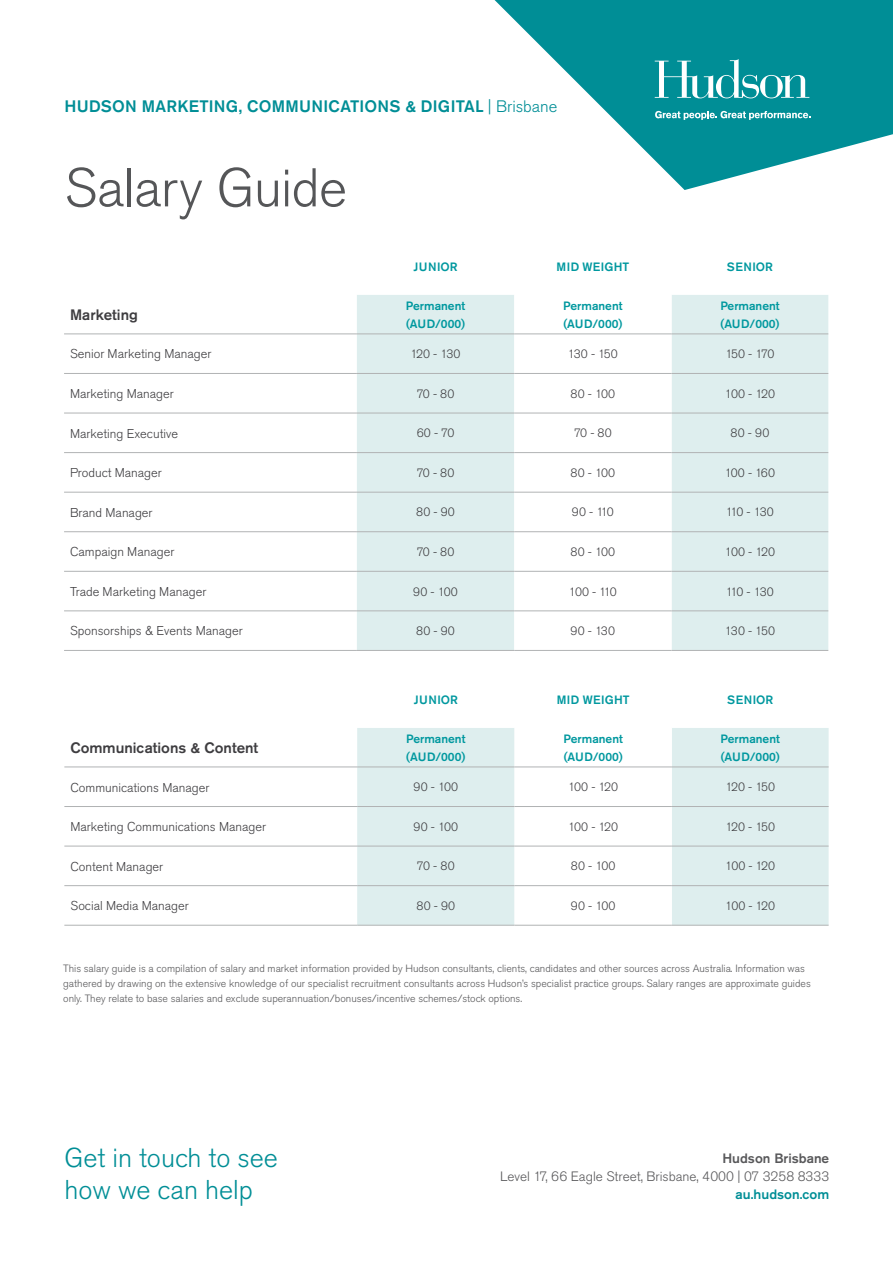
<style>
.page{position:relative;width:893px;height:1263px;background:#fff}
.page>*{position:absolute;margin:0;border:0;box-sizing:border-box;transform-origin:0 0}
.t1{font:300 54px "Akzidenz Grotesk Pro";letter-spacing:-.015em;color:#555658}
.t2{font:300 27px/32.4px "Akzidenz Grotesk Pro";color:#008e96}
.t3{font:500 16.5px "Akzidenz Grotesk Pro";letter-spacing:.015em;color:#008e96}
.t4{font:500 15px "Akzidenz Grotesk Pro";color:#3e3d40}
.t5{font:300 13.5px "Akzidenz Grotesk Pro";color:#58585a}
.t6{font:500 13.5px "Akzidenz Grotesk Pro";color:#58585a}
.t7{font:500 13.5px "Akzidenz Grotesk Pro";color:#008e96}
.t8{font:300 12.75px "Akzidenz Grotesk Pro";color:#3e3d40}
.t9{font:300 12px "Akzidenz Grotesk Pro";color:#3e3d40}
.t10{font:500 12px/18px "Akzidenz Grotesk Pro";color:#00989f}
.t11{font:500 12px "Akzidenz Grotesk Pro";letter-spacing:.04em;color:#00989f}
.t12{font:300 10.5px/15px "Akzidenz Grotesk Pro";color:#58585a}
.s1{font-weight:300}
</style>
<div class="page">
<svg style="left:495px;top:0;width:398px;height:190px;fill:#008e96"></svg>
<svg style="left:655px;top:111px;width:155px;height:9px"></svg>
<svg style="left:655px;top:59px;width:154px;height:39px"></svg>
<div style="left:357px;top:295px;width:471px;height:355px;background:#deeeee"></div>
<svg style="left:514px;top:295px;width:158px;height:355px"></svg>
<hr style="left:357px;top:334px;width:157px;height:1px;background:#b1b3b4">
<hr style="left:514px;top:334px;width:158px;height:1px;background:#b1b3b4">
<hr style="left:672px;top:334px;width:156px;height:1px;background:#b1b3b4">
<hr style="left:64px;top:373px;width:293px;height:1px;background:#b1b3b4">
<hr style="left:357px;top:373px;width:157px;height:1px;background:#b1b3b4">
<hr style="left:514px;top:373px;width:158px;height:1px;background:#b1b3b4">
<hr style="left:672px;top:373px;width:156px;height:1px;background:#b1b3b4">
<hr style="left:64px;top:413px;width:293px;height:1px;background:#b1b3b4">
<hr style="left:357px;top:413px;width:157px;height:1px;background:#b1b3b4">
<hr style="left:514px;top:413px;width:158px;height:1px;background:#b1b3b4">
<hr style="left:672px;top:413px;width:156px;height:1px;background:#b1b3b4">
<hr style="left:64px;top:452px;width:293px;height:1px;background:#b1b3b4">
<hr style="left:357px;top:452px;width:157px;height:1px;background:#b1b3b4">
<hr style="left:514px;top:452px;width:158px;height:1px;background:#b1b3b4">
<hr style="left:672px;top:452px;width:156px;height:1px;background:#b1b3b4">
<hr style="left:64px;top:492px;width:293px;height:1px;background:#b1b3b4">
<hr style="left:357px;top:492px;width:157px;height:1px;background:#b1b3b4">
<hr style="left:514px;top:492px;width:158px;height:1px;background:#b1b3b4">
<hr style="left:672px;top:492px;width:156px;height:1px;background:#b1b3b4">
<hr style="left:64px;top:531px;width:293px;height:1px;background:#b1b3b4">
<hr style="left:357px;top:531px;width:157px;height:1px;background:#b1b3b4">
<hr style="left:514px;top:531px;width:158px;height:1px;background:#b1b3b4">
<hr style="left:672px;top:531px;width:156px;height:1px;background:#b1b3b4">
<hr style="left:64px;top:571px;width:293px;height:1px;background:#b1b3b4">
<hr style="left:357px;top:571px;width:157px;height:1px;background:#b1b3b4">
<hr style="left:514px;top:571px;width:158px;height:1px;background:#b1b3b4">
<hr style="left:672px;top:571px;width:156px;height:1px;background:#b1b3b4">
<hr style="left:64px;top:611px;width:293px;height:1px;background:#b1b3b4">
<hr style="left:357px;top:611px;width:157px;height:1px;background:#b1b3b4">
<hr style="left:514px;top:611px;width:158px;height:1px;background:#b1b3b4">
<hr style="left:672px;top:611px;width:156px;height:1px;background:#b1b3b4">
<hr style="left:64px;top:650px;width:293px;height:1px;background:#b1b3b4">
<hr style="left:357px;top:650px;width:157px;height:1px;background:#b1b3b4">
<hr style="left:514px;top:650px;width:158px;height:1px;background:#b1b3b4">
<hr style="left:672px;top:650px;width:156px;height:1px;background:#b1b3b4">
<hr style="left:64px;top:334px;width:293px;height:1px;background:#b1b3b4">
<div style="left:357px;top:728px;width:472px;height:197px;background:#deeeee"></div>
<svg style="left:514px;top:728px;width:158px;height:197px"></svg>
<hr style="left:357px;top:767px;width:157px;height:1px;background:#b1b3b4">
<hr style="left:514px;top:767px;width:158px;height:1px;background:#b1b3b4">
<hr style="left:672px;top:767px;width:157px;height:1px;background:#b1b3b4">
<hr style="left:64px;top:806px;width:293px;height:1px;background:#b1b3b4">
<hr style="left:357px;top:806px;width:157px;height:1px;background:#b1b3b4">
<hr style="left:514px;top:806px;width:158px;height:1px;background:#b1b3b4">
<hr style="left:672px;top:806px;width:157px;height:1px;background:#b1b3b4">
<hr style="left:64px;top:846px;width:293px;height:1px;background:#b1b3b4">
<hr style="left:357px;top:846px;width:157px;height:1px;background:#b1b3b4">
<hr style="left:514px;top:846px;width:158px;height:1px;background:#b1b3b4">
<hr style="left:672px;top:846px;width:157px;height:1px;background:#b1b3b4">
<hr style="left:64px;top:885px;width:293px;height:1px;background:#b1b3b4">
<hr style="left:357px;top:885px;width:157px;height:1px;background:#b1b3b4">
<hr style="left:514px;top:885px;width:158px;height:1px;background:#b1b3b4">
<hr style="left:672px;top:885px;width:157px;height:1px;background:#b1b3b4">
<hr style="left:64px;top:925px;width:293px;height:1px;background:#b1b3b4">
<hr style="left:357px;top:925px;width:157px;height:1px;background:#b1b3b4">
<hr style="left:514px;top:925px;width:158px;height:1px;background:#b1b3b4">
<hr style="left:672px;top:925px;width:157px;height:1px;background:#b1b3b4">
<hr style="left:64px;top:767px;width:293px;height:1px;background:#b1b3b4">
<h3 class="t3" style="left:64px;top:96px;width:494px">HUDSON MARKETING, COMMUNICATIONS &amp; DIGITAL <span class="s1">| Brisbane</span></h3>
<h1 class="t1" style="left:64px;top:152px;width:284px">Salary Guide</h1>
<p class="t10" style="left:414px;top:257px;width:46px">JUNIOR</p>
<p class="t11" style="left:556px;top:259px;width:74px">MID WEIGHT</p>
<p class="t10" style="left:727px;top:257px;width:48px">SENIOR</p>
<h3 class="t4" style="left:70px;top:305px;width:69px">Marketing</h3>
<p class="t10" style="left:406px;top:296px;width:61px">Permanent (AUD/000)</p>
<p class="t10" style="left:563px;top:296px;width:61px">Permanent (AUD/000)</p>
<p class="t10" style="left:720px;top:296px;width:61px">Permanent (AUD/000)</p>
<p class="t8" style="left:70px;top:346px;width:143px">Senior Marketing Manager</p>
<p class="t9" style="left:411px;top:346px;width:52px">120 - 130</p>
<p class="t9" style="left:568px;top:346px;width:52px">130 - 150</p>
<p class="t9" style="left:725px;top:346px;width:50px">150 - 170</p>
<p class="t8" style="left:70px;top:385px;width:105px">Marketing Manager</p>
<p class="t9" style="left:417px;top:386px;width:39px">70 - 80</p>
<p class="t9" style="left:571px;top:386px;width:46px">80 - 100</p>
<p class="t9" style="left:725px;top:386px;width:52px">100 - 120</p>
<p class="t8" style="left:70px;top:425px;width:109px">Marketing Executive</p>
<p class="t9" style="left:417px;top:425px;width:39px">60 - 70</p>
<p class="t9" style="left:574px;top:425px;width:39px">70 - 80</p>
<p class="t9" style="left:730px;top:425px;width:40px">80 - 90</p>
<p class="t8" style="left:70px;top:464px;width:93px">Product Manager</p>
<p class="t9" style="left:417px;top:465px;width:39px">70 - 80</p>
<p class="t9" style="left:571px;top:465px;width:46px">80 - 100</p>
<p class="t9" style="left:725px;top:465px;width:52px">100 - 160</p>
<p class="t8" style="left:70px;top:504px;width:84px">Brand Manager</p>
<p class="t9" style="left:416px;top:504px;width:40px">80 - 90</p>
<p class="t9" style="left:572px;top:504px;width:44px">90 - 110</p>
<p class="t9" style="left:726px;top:504px;width:49px">110 - 130</p>
<p class="t8" style="left:70px;top:544px;width:106px">Campaign Manager</p>
<p class="t9" style="left:417px;top:544px;width:39px">70 - 80</p>
<p class="t9" style="left:571px;top:544px;width:46px">80 - 100</p>
<p class="t9" style="left:725px;top:544px;width:52px">100 - 120</p>
<p class="t8" style="left:70px;top:583px;width:138px">Trade Marketing Manager</p>
<p class="t9" style="left:413px;top:584px;width:46px">90 - 100</p>
<p class="t9" style="left:569px;top:584px;width:50px">100 - 110</p>
<p class="t9" style="left:726px;top:584px;width:49px">110 - 130</p>
<p class="t8" style="left:70px;top:623px;width:174px">Sponsorships &amp; Events Manager</p>
<p class="t9" style="left:416px;top:623px;width:40px">80 - 90</p>
<p class="t9" style="left:571px;top:623px;width:46px">90 - 130</p>
<p class="t9" style="left:725px;top:623px;width:52px">130 - 150</p>
<p class="t10" style="left:414px;top:690px;width:46px">JUNIOR</p>
<p class="t11" style="left:557px;top:692px;width:74px">MID WEIGHT</p>
<p class="t10" style="left:727px;top:690px;width:48px">SENIOR</p>
<h3 class="t4" style="left:70px;top:738px;width:189px">Communications &amp; Content</h3>
<p class="t10" style="left:406px;top:729px;width:61px">Permanent (AUD/000)</p>
<p class="t10" style="left:564px;top:729px;width:61px">Permanent (AUD/000)</p>
<p class="t10" style="left:721px;top:729px;width:61px">Permanent (AUD/000)</p>
<p class="t8" style="left:70px;top:779px;width:141px">Communications Manager</p>
<p class="t9" style="left:413px;top:779px;width:46px">90 - 100</p>
<p class="t9" style="left:568px;top:779px;width:52px">100 - 120</p>
<p class="t9" style="left:725px;top:779px;width:51px">120 - 150</p>
<p class="t8" style="left:70px;top:818px;width:197px">Marketing Communications Manager</p>
<p class="t9" style="left:413px;top:819px;width:46px">90 - 100</p>
<p class="t9" style="left:568px;top:819px;width:52px">100 - 120</p>
<p class="t9" style="left:725px;top:819px;width:51px">120 - 150</p>
<p class="t8" style="left:70px;top:858px;width:94px">Content Manager</p>
<p class="t9" style="left:417px;top:858px;width:39px">70 - 80</p>
<p class="t9" style="left:571px;top:858px;width:46px">80 - 100</p>
<p class="t9" style="left:725px;top:858px;width:52px">100 - 120</p>
<p class="t8" style="left:70px;top:897px;width:120px">Social Media Manager</p>
<p class="t9" style="left:416px;top:898px;width:40px">80 - 90</p>
<p class="t9" style="left:571px;top:898px;width:46px">90 - 100</p>
<p class="t9" style="left:725px;top:898px;width:52px">100 - 120</p>
<p class="t12" style="left:63px;top:960px;width:749px">This salary guide is a compilation of salary and market information provided by Hudson consultants, clients, candidates and other sources across Australia. Information was gathered by drawing on the extensive knowledge of our specialist recruitment consultants across Hudson’s specialist practice groups. Salary ranges are approximate guides only. They relate to base salaries and exclude superannuation/bonuses/incentive schemes/stock options.</p>
<h2 class="t2" style="left:64px;top:1141px;width:215px">Get in touch to see how we can help</h2>
<p class="t6" style="left:722px;top:1150px;width:108px">Hudson Brisbane</p>
<p class="t5" style="left:500px;top:1168px;width:331px">Level 17, 66 Eagle Street, Brisbane, 4000 | 07 3258 8333</p>
<p class="t7" style="left:736px;top:1186px;width:95px">au.hudson.com</p>
</div>
